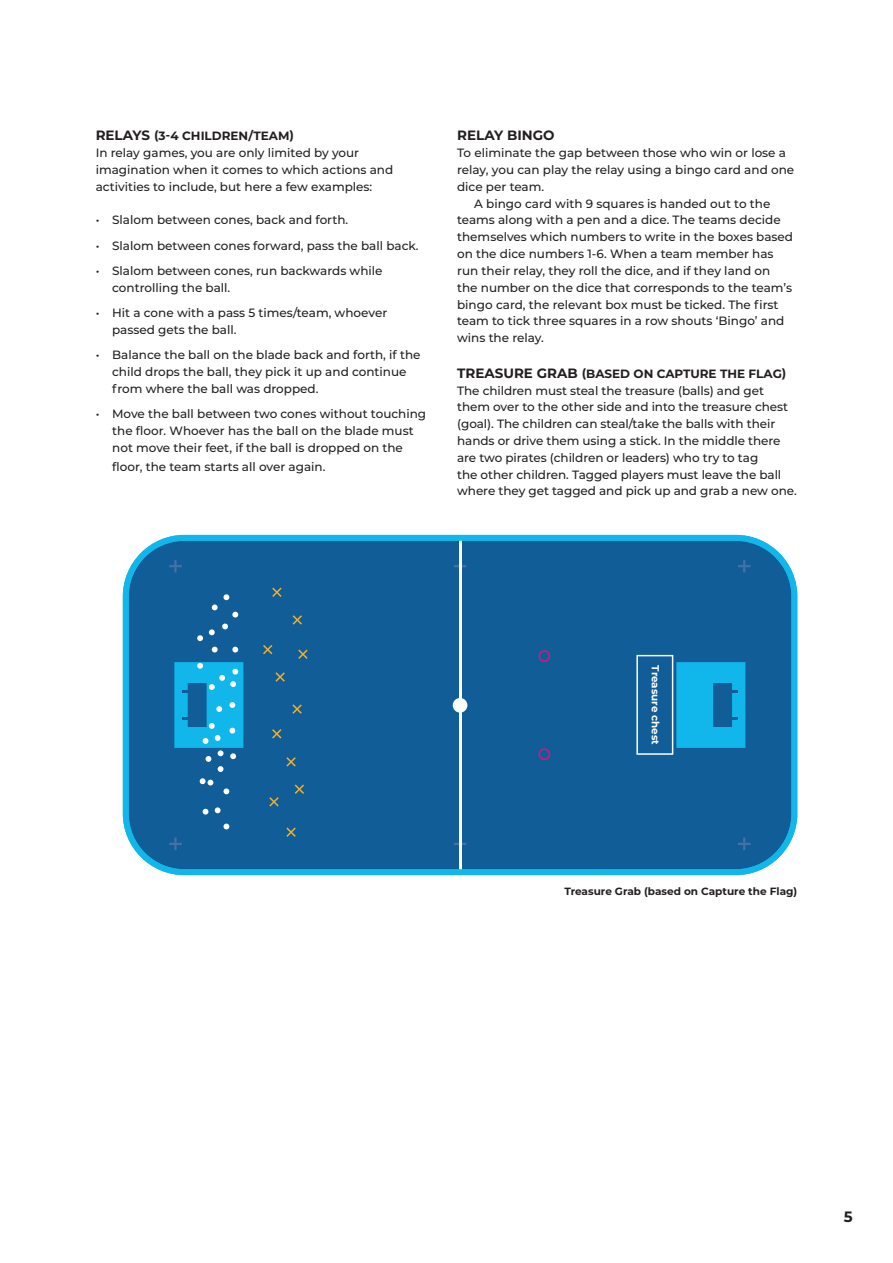
<style>
.page{position:relative;width:893px;height:1263px;background:#fff}
.page>*{position:absolute;margin:0;border:0;box-sizing:border-box;transform-origin:0 0}
.t1{font:700 15px "Montserrat";color:#231f20}
.Underrubrik{font:700 13.5px "Montserrat";color:#231f20}
.Brödtext_utan_indrag{font:500 12px/16.8px "Montserrat";letter-spacing:-.005em;color:#231f20}
.Punktlista_-mindre{font:500 12px/16.8px "Montserrat";color:#231f20}
.Brödtext_-_mindre{font:500 12px/16.8px "Montserrat";color:#231f20}
.Underrubrik-2{font:700 12px "Montserrat";color:#231f20}
.bildtext{font:700 10.5px "Montserrat";color:#231f20}
.t2{font:700 10.35px "Montserrat";color:#fff}
.s1{font-size:13.5px}
</style>
<div class="page">
<svg style="left:123px;top:535px;width:674px;height:340px;background:#14659e"></svg>
<svg style="left:169px;top:560px;width:13px;height:12px"></svg>
<svg style="left:169px;top:837px;width:13px;height:13px"></svg>
<svg style="left:738px;top:560px;width:12px;height:12px"></svg>
<svg style="left:738px;top:837px;width:12px;height:13px"></svg>
<svg style="left:454px;top:560px;width:12px;height:12px"></svg>
<svg style="left:454px;top:837px;width:12px;height:13px"></svg>
<svg style="left:636px;top:655px;width:109px;height:100px;background:#198cc1"></svg>
<svg style="left:263px;top:645px;width:9px;height:9px"></svg>
<svg style="left:272px;top:588px;width:10px;height:9px"></svg>
<svg style="left:293px;top:615px;width:9px;height:10px"></svg>
<svg style="left:298px;top:649px;width:10px;height:10px"></svg>
<svg style="left:275px;top:672px;width:10px;height:10px"></svg>
<svg style="left:292px;top:704px;width:10px;height:10px"></svg>
<svg style="left:272px;top:729px;width:9px;height:9px"></svg>
<svg style="left:286px;top:757px;width:10px;height:9px"></svg>
<svg style="left:295px;top:784px;width:9px;height:10px"></svg>
<svg style="left:269px;top:797px;width:10px;height:9px"></svg>
<svg style="left:286px;top:827px;width:10px;height:10px"></svg>
<svg style="left:212px;top:647px;width:6px;height:5px"></svg>
<svg style="left:222px;top:623px;width:6px;height:6px"></svg>
<svg style="left:209px;top:629px;width:6px;height:6px"></svg>
<svg style="left:197px;top:635px;width:6px;height:6px"></svg>
<svg style="left:232px;top:647px;width:6px;height:5px"></svg>
<svg style="left:212px;top:594px;width:26px;height:23px"></svg>
<svg style="left:200px;top:778px;width:13px;height:7px"></svg>
<svg style="left:215px;top:807px;width:6px;height:6px"></svg>
<svg style="left:223px;top:823px;width:6px;height:6px"></svg>
<svg style="left:203px;top:809px;width:5px;height:5px"></svg>
<svg style="left:223px;top:788px;width:6px;height:6px"></svg>
<svg style="left:174px;top:662px;width:69px;height:110px;background:#1d9dd0"></svg>
<svg style="left:538px;top:748px;width:12px;height:12px"></svg>
<svg style="left:538px;top:650px;width:12px;height:12px"></svg>
<p class="Underrubrik-2" style="left:96px;top:128px;width:200px"><span class="s1">RELAYS</span> (3-4 CHILDREN/TEAM)</p>
<p class="Brödtext_utan_indrag" style="left:96px;top:144px;width:299px">In relay games, you are only limited by your imagination when it comes to which actions and activities to include, but here a few examples:</p>
<p class="Punktlista_-mindre" style="left:96px;top:211px;width:254px">• Slalom between cones, back and forth.</p>
<p class="Punktlista_-mindre" style="left:96px;top:237px;width:324px">• Slalom between cones forward, pass the ball back.</p>
<p class="Punktlista_-mindre" style="left:112px;top:262px;width:272px;text-indent:-17px">• Slalom between cones, run backwards while controlling the ball.</p>
<p class="Punktlista_-mindre" style="left:112px;top:304px;width:277px;text-indent:-17px">• Hit a cone with a pass 5 times/team, whoever passed gets the ball.</p>
<p class="Punktlista_-mindre" style="left:112px;top:346px;width:310px;text-indent:-17px">• Balance the ball on the blade back and forth, if the child drops the ball, they pick it up and continue from where the ball was dropped.</p>
<p class="Punktlista_-mindre" style="left:96px;top:405px;width:332px;text-align:center">• Move the ball between two cones without touching the floor. Whoever has the ball on the blade must<br>not move their feet, if the ball is dropped on the</p>
<p class="Punktlista_-mindre" style="left:112px;top:458px;width:215px">floor, the team starts all over again.</p>
<p class="Underrubrik" style="left:457px;top:126px;width:99px">RELAY BINGO</p>
<p class="Brödtext_utan_indrag" style="left:457px;top:144px;width:339px">To eliminate the gap between those who win or lose a relay, you can play the relay using a bingo card and one dice per team.</p>
<p class="Brödtext_-_mindre" style="left:457px;top:195px;width:337px;text-indent:17px">A bingo card with 9 squares is handed out to the teams along with a pen and a dice. The teams decide themselves which numbers to write in the boxes based on the dice numbers 1-6. When a team member has run their relay, they roll the dice, and if they land on the number on the dice that corresponds to the team’s bingo card, the relevant box must be ticked. The first team to tick three squares in a row shouts ‘Bingo’ and wins the relay.</p>
<p class="Underrubrik-2" style="left:457px;top:365px;width:331px"><span class="s1">TREASURE GRAB</span> (BASED ON CAPTURE THE FLAG)</p>
<p class="Brödtext_utan_indrag" style="left:457px;top:381px;width:341px">The children must steal the treasure (balls) and get them over to the other side and into the treasure chest (goal). The children can steal/take the balls with their hands or drive them using a stick. In the middle there are two pirates (children or leaders) who try to tag<br>the other children. Tagged players must leave the ball where they get tagged and pick up and grab a new one.</p>
<p class="t2" style="left:663px;top:665px;width:81px;rotate:90deg">Treasure chest</p>
<p class="bildtext" style="left:564px;top:883px;width:234px">Treasure Grab (based on Capture the Flag)</p>
<p class="t1" style="left:844px;top:1206px;width:10px">5</p>
</div>
